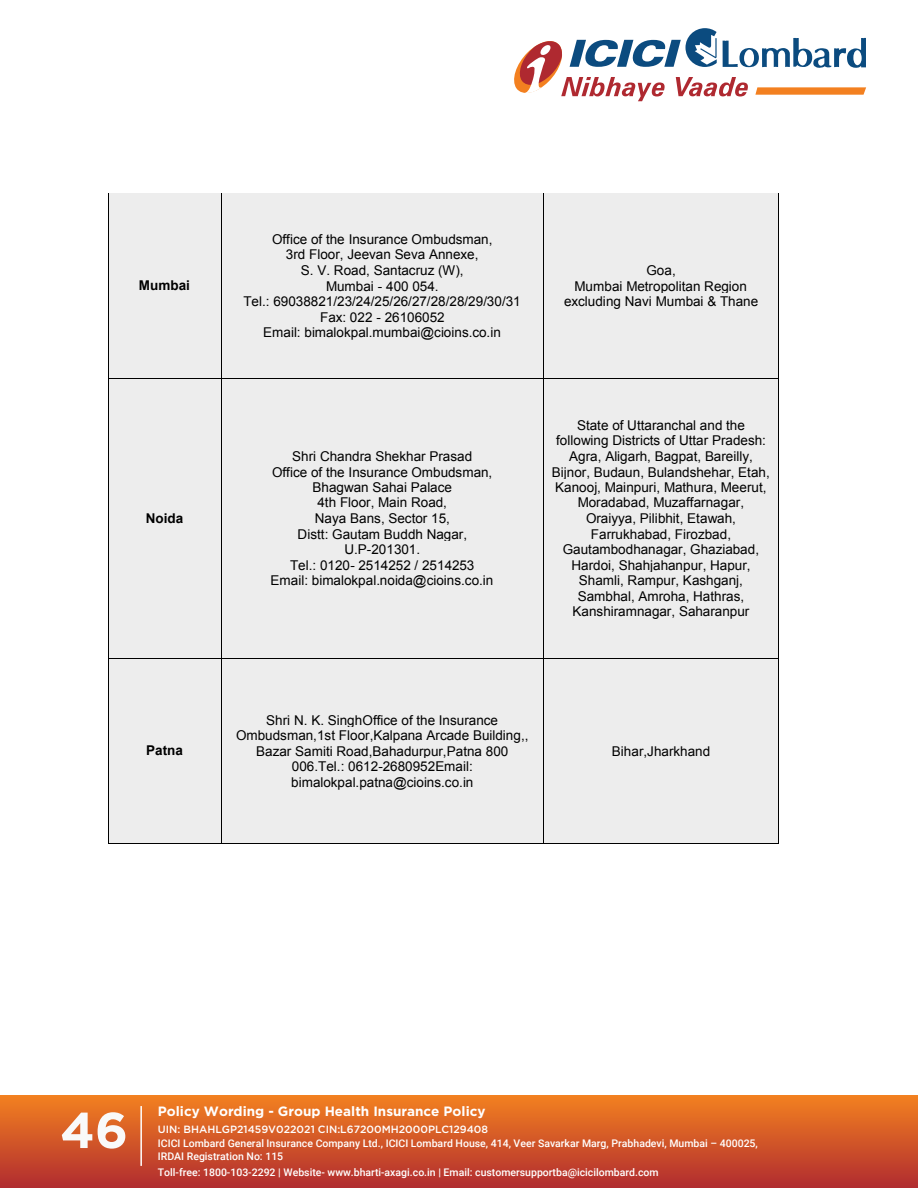
<style>
.page{position:relative;width:918px;height:1188px;background:#fff}
.page>*{position:absolute;margin:0;border:0;box-sizing:border-box;transform-origin:0 0}
.t1{font:700 50.25px "Gotham";color:#f9f9f9}
.t2{font:13.5px/15.6px "Arial";color:#000;text-align:center}
.t3{font:700 13.5px "Gotham";color:#fff}
.t4{font:700 13.5px "Arial";color:#000}
.t5{font:500 10.5px/12.6px "Roboto";color:#fff}
.t6{font:500 10.5px "Gotham";color:#fff}
</style>
<div class="page">
<div style="left:108px;top:193px;width:113px;height:185px;background:#ededed"></div>
<div style="left:221px;top:193px;width:322px;height:185px;background:#ededed"></div>
<div style="left:544px;top:193px;width:234px;height:185px;background:#ededed"></div>
<hr style="left:108px;top:193px;width:1px;height:185px;background:#000">
<hr style="left:221px;top:193px;width:1px;height:185px;background:#000">
<hr style="left:543px;top:193px;width:1px;height:185px;background:#000">
<hr style="left:778px;top:193px;width:1px;height:185px;background:#000">
<div style="left:108px;top:379px;width:113px;height:279px;background:#ededed"></div>
<div style="left:221px;top:379px;width:322px;height:279px;background:#ededed"></div>
<div style="left:544px;top:379px;width:234px;height:279px;background:#ededed"></div>
<hr style="left:108px;top:378px;width:113px;height:1px;background:#000">
<hr style="left:221px;top:378px;width:322px;height:1px;background:#000">
<hr style="left:544px;top:378px;width:234px;height:1px;background:#000">
<hr style="left:108px;top:379px;width:1px;height:279px;background:#000">
<hr style="left:221px;top:379px;width:1px;height:279px;background:#000">
<hr style="left:543px;top:379px;width:1px;height:279px;background:#000">
<hr style="left:778px;top:379px;width:1px;height:279px;background:#000">
<div style="left:108px;top:659px;width:113px;height:184px;background:#ededed"></div>
<div style="left:221px;top:659px;width:322px;height:184px;background:#ededed"></div>
<div style="left:544px;top:659px;width:234px;height:184px;background:#ededed"></div>
<hr style="left:108px;top:658px;width:113px;height:1px;background:#000">
<hr style="left:221px;top:658px;width:322px;height:1px;background:#000">
<hr style="left:544px;top:658px;width:234px;height:1px;background:#000">
<hr style="left:108px;top:659px;width:1px;height:184px;background:#000">
<hr style="left:108px;top:843px;width:113px;height:1px;background:#000">
<hr style="left:221px;top:659px;width:1px;height:184px;background:#000">
<hr style="left:221px;top:843px;width:322px;height:1px;background:#000">
<hr style="left:543px;top:659px;width:1px;height:184px;background:#000">
<hr style="left:544px;top:843px;width:234px;height:1px;background:#000">
<hr style="left:778px;top:659px;width:1px;height:184px;background:#000">
<div style="left:0;top:1095px;width:918px;height:93px;background:linear-gradient(to bottom,#f38120,#b12c30)"></div>
<hr style="left:140px;top:1106px;width:2px;height:60px;background:#fff">
<svg style="left:514px;top:28px;width:352px;height:73px"></svg>
<p class="t4" style="left:139px;top:276px;width:53px">Mumbai</p>
<p class="t4" style="left:146px;top:509px;width:39px">Noida</p>
<p class="t4" style="left:146px;top:741px;width:38px">Patna</p>
<p class="t2" style="left:243px;top:232px;width:279px">Office of the Insurance Ombudsman,<br>3rd Floor, Jeevan Seva Annexe,<br>S. V. Road, Santacruz (W),<br>Mumbai - 400 054.<br>Tel.: 69038821/23/24/25/26/27/28/28/29/30/31<br>Fax: 022 - 26106052<br>Email: bimalokpal.mumbai@cioins.co.in</p>
<p class="t2" style="left:271px;top:449px;width:224px">Shri Chandra Shekhar Prasad<br>Office of the Insurance Ombudsman,<br>Bhagwan Sahai Palace<br>4th Floor, Main Road,<br>Naya Bans, Sector 15,<br>Distt: Gautam Buddh Nagar,<br>U.P-201301.<br>Tel.: 0120- 2514252 / 2514253<br>Email: bimalokpal.noida@cioins.co.in</p>
<p class="t2" style="left:564px;top:263px;width:196px">Goa,<br>Mumbai Metropolitan Region excluding Navi Mumbai &amp; Thane</p>
<p class="t2" style="left:552px;top:418px;width:220px">State of Uttaranchal and the following Districts of Uttar Pradesh:<br>Agra, Aligarh, Bagpat, Bareilly,<br>Bijnor, Budaun, Bulandshehar, Etah,<br>Kanooj, Mainpuri, Mathura, Meerut,<br>Moradabad, Muzaffarnagar,<br>Oraiyya, Pilibhit, Etawah,<br>Farrukhabad, Firozbad,<br>Gautambodhanagar, Ghaziabad,<br>Hardoi, Shahjahanpur, Hapur,<br>Shamli, Rampur, Kashganj,<br>Sambhal, Amroha, Hathras,<br>Kanshiramnagar, Saharanpur</p>
<p class="t2" style="left:236px;top:712px;width:294px">Shri N. K. SinghOffice of the Insurance Ombudsman,1st Floor,Kalpana Arcade Building,, Bazar Samiti Road,Bahadurpur,Patna 800<br>006.Tel.: 0612-2680952Email: bimalokpal.patna@cioins.co.in</p>
<p class="t2" style="left:612px;top:743px;width:100px">Bihar,Jharkhand</p>
<h1 class="t1" style="left:60px;top:1097px;width:69px">46</h1>
<p class="t3" style="left:158px;top:1102px;width:329px">Policy Wording - Group Health Insurance Policy</p>
<p class="t6" style="left:158px;top:1123px;width:332px">UIN: BHAHLGP21459V022021 CIN:L67200MH2000PLC129408</p>
<p class="t5" style="left:158px;top:1137px;width:602px">ICICI Lombard General Insurance Company Ltd., ICICI Lombard House, 414, Veer Savarkar Marg, Prabhadevi, Mumbai – 400025,<br>IRDAI Registration No: 115</p>
<p class="t5" style="left:158px;top:1165px;width:502px">Toll-free: 1800-103-2292 | Website- www.bharti-axagi.co.in | Email: customersupportba@icicilombard.com</p>
</div>
